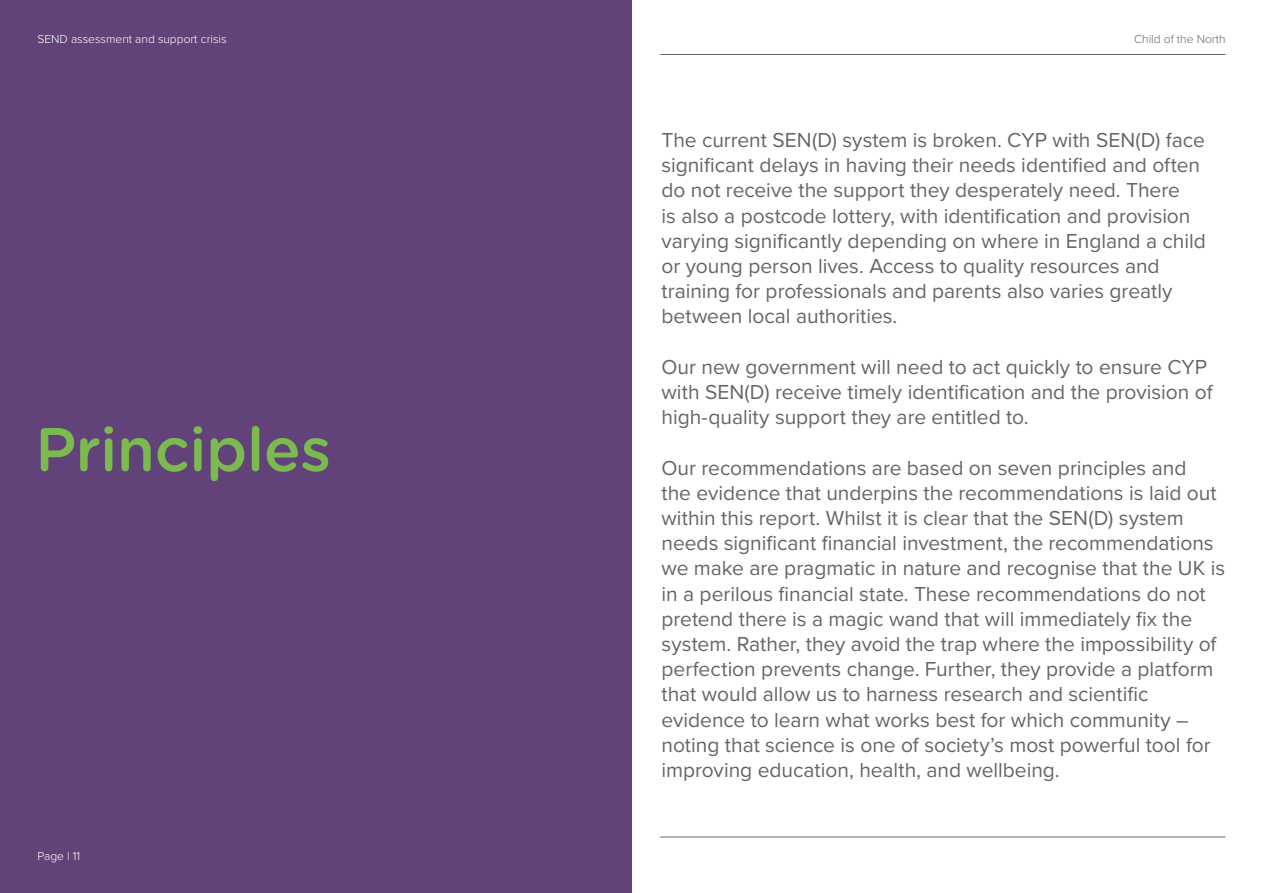
<style>
.page{position:relative;width:1263px;height:893px;background:#fff}
.page>*{position:absolute;margin:0;border:0;box-sizing:border-box;transform-origin:0 0}
.t1{font:500 61.5px "Gotham Rounded";letter-spacing:-.01em;color:#7bba4f}
.t2{font:21px/25.2px "Proxima Nova";color:#63666a}
.t3{font:300 12px "Proxima Nova";color:#fff}
.t4{font:300 12px "Proxima Nova";color:#63666a}
</style>
<div class="page">
<hr style="left:660px;top:837px;width:565px;height:1px;background:#63666a">
<hr style="left:660px;top:54px;width:565px;height:1px;background:#63666a">
<div style="left:0;top:0;width:631px;height:893px;background:#624379"></div>
<p class="t3" style="left:38px;top:30px;width:191px">SEND assessment and support crisis</p>
<p class="t1" style="left:35px;top:405px;width:297px">Principles</p>
<p class="t3" style="left:38px;top:847px;width:44px">Page | 11</p>
<p class="t4" style="left:1134px;top:30px;width:93px">Child of the North</p>
<p class="t2" style="left:661px;top:126px;width:546px">The current SEN(D) system is broken. CYP with SEN(D) face significant delays in having their needs identified and often do not receive the support they desperately need. There<br>is also a postcode lottery, with identification and provision varying significantly depending on where in England a child or young person lives. Access to quality resources and training for professionals and parents also varies greatly between local authorities.</p>
<p class="t2" style="left:661px;top:353px;width:553px">Our new government will need to act quickly to ensure CYP with SEN(D) receive timely identification and the provision of high-quality support they are entitled to.</p>
<p class="t2" style="left:661px;top:454px;width:565px">Our recommendations are based on seven principles and<br>the evidence that underpins the recommendations is laid out within this report. Whilst it is clear that the SEN(D) system needs significant financial investment, the recommendations we make are pragmatic in nature and recognise that the UK is in a perilous financial state. These recommendations do not pretend there is a magic wand that will immediately fix the system. Rather, they avoid the trap where the impossibility of perfection prevents change. Further, they provide a platform that would allow us to harness research and scientific evidence to learn what works best for which community – noting that science is one of society’s most powerful tool for improving education, health, and wellbeing.</p>
</div>
